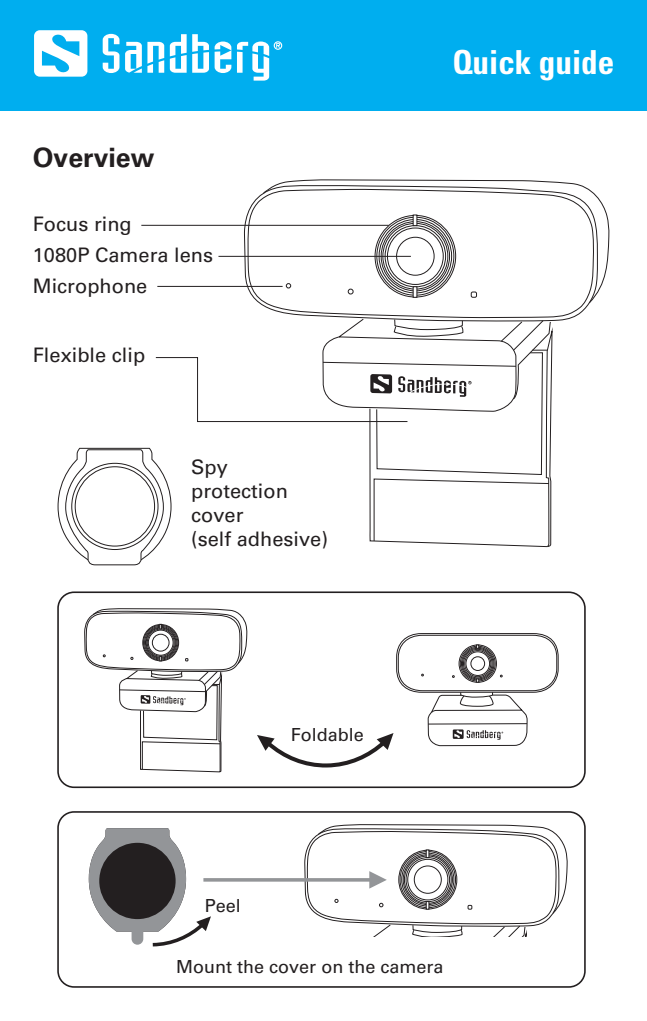
<style>
.page{position:relative;width:647px;height:1021px;background:#fff}
.page>*{position:absolute;margin:0;border:0;box-sizing:border-box;transform-origin:0 0}
.t1{font:700 condensed 33.2px "Univers LT Std";color:#fff}
.t2{font:700 26.8px "Univers LT Std";color:#231f20}
.t3{font:20px/24px "Univers LT Std";color:#231f20}
.t4{font:18px "Univers LT Std";color:#231f20}
</style>
<div class="page">
<svg style="left:247px;top:194px;width:342px;height:124px"></svg>
<svg style="left:262px;top:179px;width:347px;height:125px"></svg>
<div style="left:470px;top:291px;width:7px;height:7px;border:1px solid #231f20;border-radius:2px"></div>
<svg style="left:347px;top:288px;width:6px;height:6px"></svg>
<svg style="left:285px;top:283px;width:6px;height:5px"></svg>
<div style="left:387px;top:227px;width:56px;height:58px;border:1px solid #231f20;border-radius:50%"></div>
<div style="left:396px;top:237px;width:38px;height:39px;border:1px solid #231f20;border-radius:50%"></div>
<div style="left:380px;top:221px;width:70px;height:70px;border:1px solid #231f20;border-radius:50%"></div>
<div style="left:382px;top:223px;width:66px;height:66px;border:1px solid #231f20;border-radius:50%"></div>
<div style="left:384px;top:225px;width:62px;height:62px;border:1px solid #231f20;border-radius:50%"></div>
<svg style="left:412px;top:214px;width:5px;height:12px"></svg>
<svg style="left:412px;top:286px;width:5px;height:12px"></svg>
<div style="left:0;top:0;width:646px;height:111px;background:#00aeef"></div>
<svg style="left:103px;top:34px;width:16px;height:39px"></svg>
<svg style="left:125px;top:42px;width:39px;height:31px"></svg>
<svg style="left:170px;top:34px;width:16px;height:39px"></svg>
<svg style="left:192px;top:34px;width:39px;height:39px"></svg>
<svg style="left:34px;top:30px;width:53px;height:47px"></svg>
<svg style="left:237px;top:41px;width:45px;height:40px"></svg>
<svg style="left:89px;top:828px;width:122px;height:119px"></svg>
<hr style="left:157px;top:286px;width:125px;height:1px;background:#231f20">
<hr style="left:141px;top:225px;width:247px;height:1px;background:#231f20">
<hr style="left:218px;top:256px;width:192px;height:1px;background:#231f20">
<svg style="left:57px;top:318px;width:495px;height:248px"></svg>
<div style="left:57px;top:811px;width:528px;height:176px;border:2px solid #231f20;border-radius:16px"></div>
<svg style="left:306px;top:812px;width:250px;height:2px"></svg>
<svg style="left:303px;top:824px;width:265px;height:112px"></svg>
<hr style="left:203px;top:878px;width:169px;height:3px;background:#939598">
<svg style="left:84px;top:608px;width:164px;height:164px"></svg>
<svg style="left:257px;top:733px;width:136px;height:35px"></svg>
<div style="left:57px;top:591px;width:528px;height:197px;border:2px solid #231f20;border-radius:16px"></div>
<svg style="left:427px;top:692px;width:101px;height:54px"></svg>
<hr style="left:428px;top:723px;width:98px;height:1px;background:#231f20">
<div style="left:396px;top:633px;width:162px;height:59px;border:1px solid #231f20;border-radius:24px"></div>
<div style="left:458px;top:644px;width:38px;height:38px;border:1px solid #231f20;border-radius:50%"></div>
<div style="left:397px;top:634px;width:160px;height:57px;border:1px solid #231f20;border-radius:23px"></div>
<div style="left:459px;top:645px;width:36px;height:36px;border:1px solid #231f20;border-radius:50%"></div>
<div style="left:465px;top:651px;width:25px;height:25px;border:1px solid #231f20;border-radius:50%"></div>
<div style="left:470px;top:656px;width:14px;height:14px;border:1px solid #231f20;border-radius:50%"></div>
<div style="left:464px;top:650px;width:27px;height:27px;border:1px solid #231f20;border-radius:50%"></div>
<div style="left:462px;top:649px;width:30px;height:29px;border:1px solid #231f20;border-radius:50%"></div>
<div style="left:461px;top:647px;width:32px;height:32px;border:1px solid #231f20;border-radius:50%"></div>
<div style="left:460px;top:647px;width:34px;height:33px;border:1px solid #231f20;border-radius:50%"></div>
<svg style="left:421px;top:673px;width:3px;height:4px"></svg>
<svg style="left:476px;top:644px;width:3px;height:4px"></svg>
<svg style="left:476px;top:678px;width:3px;height:4px"></svg>
<h2 class="t2" style="left:33px;top:142px;width:123px">Overview</h2>
<p class="t3" style="left:33px;top:208px;width:182px;line-height:31.2px">Focus ring<br>1080P Camera lens</p>
<p class="t3" style="left:33px;top:274px;width:116px">Microphone</p>
<p class="t3" style="left:33px;top:343px;width:114px">Flexible clip</p>
<p class="t3" style="left:191px;top:454px;width:138px">Spy protection cover<br>(self adhesive)</p>
<h1 class="t1" style="left:452px;top:42px;width:163px">Quick guide</h1>
<p class="t4" style="left:291px;top:724px;width:75px">Foldable</p>
<p class="t4" style="left:205px;top:895px;width:38px">Peel</p>
<p class="t4" style="left:176px;top:956px;width:269px">Mount the cover on the camera</p>
</div>
